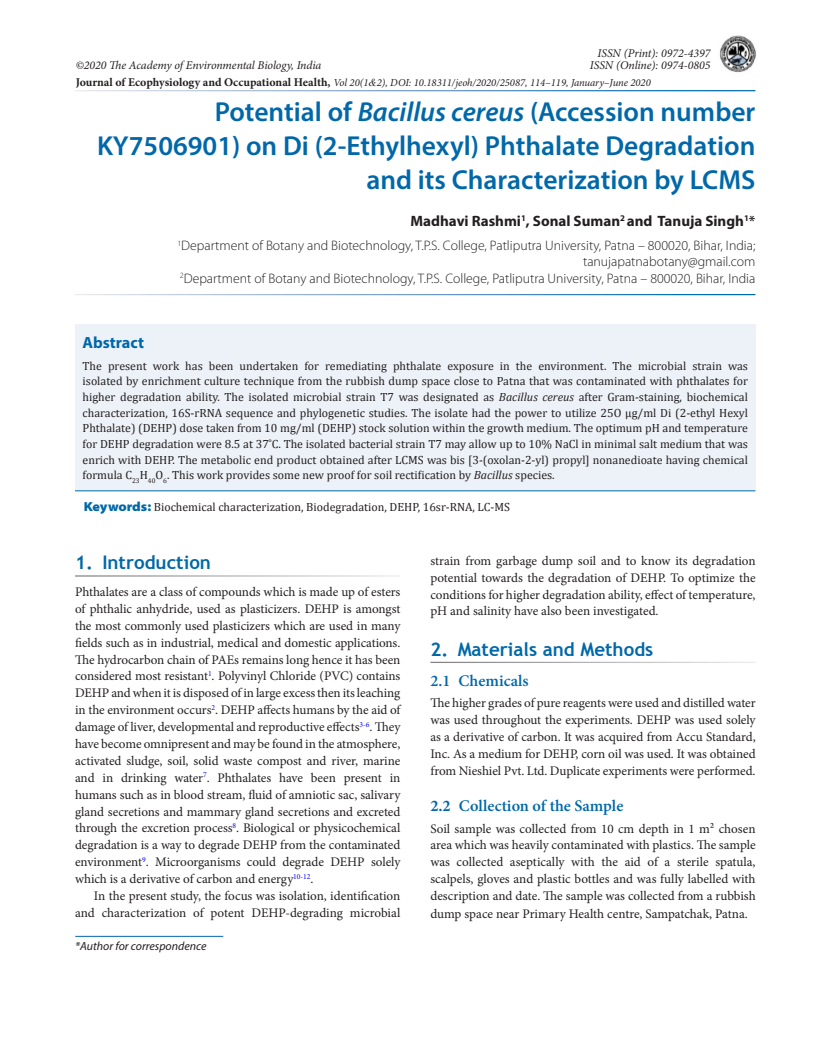
<style>
.page{position:relative;width:818px;height:1043px;background:#fff}
.page>*{position:absolute;margin:0;border:0;box-sizing:border-box;transform-origin:0 0}
.AT{font:600 27.5px/33.8px "Myriad Pro";color:#0068a9;text-align:right}
.t1{font:700 18.75px "Trebuchet MS";color:#0068a9}
.t2{font:600 16.25px "Minion Pro";color:#0068a9}
.Abs_Head{font:700 16.25px "Myriad Pro";color:#0068a9}
.Author{font:700 15px "Myriad Pro";color:#231f20}
.Affiliation_Last{font:300 13.75px/16.2px "Myriad Pro";color:#231f20;text-align:right}
.Text{font:13.12px/16.9px "Minion Pro";letter-spacing:-.005em;color:#231f20;text-align:justify}
.Text_Ind{font:13.12px/16.9px "Minion Pro";color:#231f20;text-align:right}
.Abs_Text1{font:11.88px/15.6px "Cambria";color:#231f20;text-align:justify}
.Text-2{font:italic 11.88px "Minion Pro";letter-spacing:-.005em;color:#231f20}
.Keyword{font:11.88px "Cambria";color:#231f20}
.Footnote1{font:italic 11.88px "Myriad Pro";color:#231f20}
.Text-3{font:italic 10.62px "Minion Pro";color:#231f20}
.s1{font-style:italic}
.s2{font-weight:600}
.s3{font-weight:700;font-style:normal;font-size:11.88px}
.s4{font-family:"Times New Roman"}
.s5{font-style:normal}
.s6{font-family:"Myriad Pro";font-weight:900;font-stretch:semi-expanded;font-size:13.12px;color:#0068a9}
.s7{font-weight:700}
</style>
<div class="page">
<div style="left:75px;top:324px;width:680px;height:167px;background:#edf2f8"></div>
<hr style="left:75px;top:490px;width:680px;height:1px;background:#0068a9">
<img style="left:719px;top:35px;width:37px;height:38px">
<hr style="left:75px;top:935px;width:148px;height:1px;background:#0068a9">
<p class="Text-2" style="left:597px;top:45px;width:114px">ISSN (Print): 0972-4397</p>
<p class="Text-2" style="left:589px;top:57px;width:122px">ISSN (Online): 0974-0805</p>
<p class="AT" style="left:97px;top:94px;width:659px">Potential of <span class="s1">Bacillus cereus</span> (Accession number<br>KY7506901) on Di (2-Ethylhexyl) Phthalate Degradation and its Characterization by LCMS</p>
<p class="Author" style="left:410px;top:211px;width:346px">Madhavi Rashmi<sup>1</sup>, Sonal Suman<sup>2</sup> and Tanuja Singh<sup>1</sup><span class="s2">*</span></p>
<p class="Affiliation_Last" style="left:177px;top:238px;width:579px"><sup>1</sup>Department of Botany and Biotechnology, T.P.S. College, Patliputra University, Patna – 800020, Bihar, India; tanujapatnabotany@gmail.com<br><sup>2</sup>Department of Botany and Biotechnology, T.P.S. College, Patliputra University, Patna – 800020, Bihar, India</p>
<p class="Text-2" style="left:76px;top:57px;width:247px">©2020 The Academy of Environmental Biology, India</p>
<p class="Text-3" style="left:76px;top:75px;width:576px"><span class="s3">Journal of Ecophysiology and Occupational Health,</span> Vol 20(1<span class="s4">&amp;</span>2), DOI: 10.18311/jeoh/2020/25087, 114<span class="s5">–</span>119, January<span class="s5">–</span>June 2020</p>
<p class="Abs_Head" style="left:83px;top:332px;width:63px">Abstract</p>
<p class="Abs_Text1" style="left:83px;top:358px;width:666px">The present work has been undertaken for remediating phthalate exposure in the environment. The microbial strain was isolated by enrichment culture technique from the rubbish dump space close to Patna that was contaminated with phthalates for higher degradation ability. The isolated microbial strain T7 was designated as <span class="s1">Bacillus cereus</span> after Gram-staining, biochemical characterization, 16S-rRNA sequence and phylogenetic studies. The isolate had the power to utilize 25O µg/ml Di (2-ethyl Hexyl Phthalate) (DEHP) dose taken from 10 mg/ml (DEHP) stock solution within the growth medium. The optimum pH and temperature for DEHP degradation were 8.5 at 37 ̊C. The isolated bacterial strain T7 may allow up to 10% NaCl in minimal salt medium that was enrich with DEHP. The metabolic end product obtained after LCMS was bis [3-(oxolan-2-yl) propyl] nonanedioate having chemical formula C<sub>23</sub>H<sub>40</sub>O<sub>6</sub>. This work provides some new proof for soil rectification by <span class="s1">Bacillus</span> species.</p>
<p class="Keyword" style="left:84px;top:500px;width:427px"><span class="s6">Keywords:</span> Biochemical characterization, Biodegradation, DEHP, 16sr-RNA, LC-MS</p>
<h1 class="t1" style="left:75px;top:550px;width:137px">1. Introduction</h1>
<p class="Text" style="left:75px;top:583px;width:327px">Phthalates are a class of compounds which is made up of esters of phthalic anhydride, used as plasticizers. DEHP is amongst the most commonly used plasticizers which are used in many fields such as in industrial, medical and domestic applications.<br>The hydrocarbon chain of PAEs remains long hence it has been considered most resistant<sup>1</sup>. Polyvinyl Chloride (PVC) contains DEHP and when it is disposed of in large excess then its leaching in the environment occurs<sup>2</sup>. DEHP affects humans by the aid of damage of liver, developmental and reproductive effects<sup>3-6</sup>. They have become omnipresent and may be found in the atmosphere, activated sludge, soil, solid waste compost and river, marine and in drinking water<sup>7</sup>. Phthalates have been present in humans such as in blood stream, fluid of amniotic sac, salivary gland secretions and mammary gland secretions and excreted through the excretion process<sup>8</sup>. Biological or physicochemical degradation is a way to degrade DEHP from the contaminated environment<sup>9</sup>. Microorganisms could degrade DEHP solely which is a derivative of carbon and energy<sup>10-12</sup>.</p>
<p class="Text_Ind" style="left:75px;top:887px;width:326px">In the present study, the focus was isolation, identification and characterization of potent DEHP-degrading microbial</p>
<p class="Footnote1" style="left:75px;top:938px;width:133px">*Author for correspondence</p>
<p class="Text_Ind" style="left:430px;top:552px;width:326px;text-align:justify">strain from garbage dump soil and to know its degradation potential towards the degradation of DEHP. To optimize the conditions for higher degradation ability, effect of temperature, pH and salinity have also been investigated.</p>
<h1 class="t1" style="left:430px;top:637px;width:224px">2. Materials and Methods</h1>
<h2 class="t2" style="left:430px;top:669px;width:100px">2.1 Chemicals</h2>
<p class="Text" style="left:430px;top:694px;width:327px">The higher grades of pure reagents were used and distilled water was used throughout the experiments. DEHP was used solely as a derivative of carbon. It was acquired from Accu Standard, Inc. As a medium for DEHP, corn oil was used. It was obtained from Nieshiel Pvt. Ltd. Duplicate experiments were performed.</p>
<h2 class="t2" style="left:430px;top:794px;width:194px"><span class="s7">2.2</span> Collection of the Sample</h2>
<p class="Text" style="left:430px;top:819px;width:327px">Soil sample was collected from 10 cm depth in 1 m² chosen area which was heavily contaminated with plastics. The sample was collected aseptically with the aid of a sterile spatula, scalpels, gloves and plastic bottles and was fully labelled with description and date. The sample was collected from a rubbish dump space near Primary Health centre, Sampatchak, Patna.</p>
</div>
